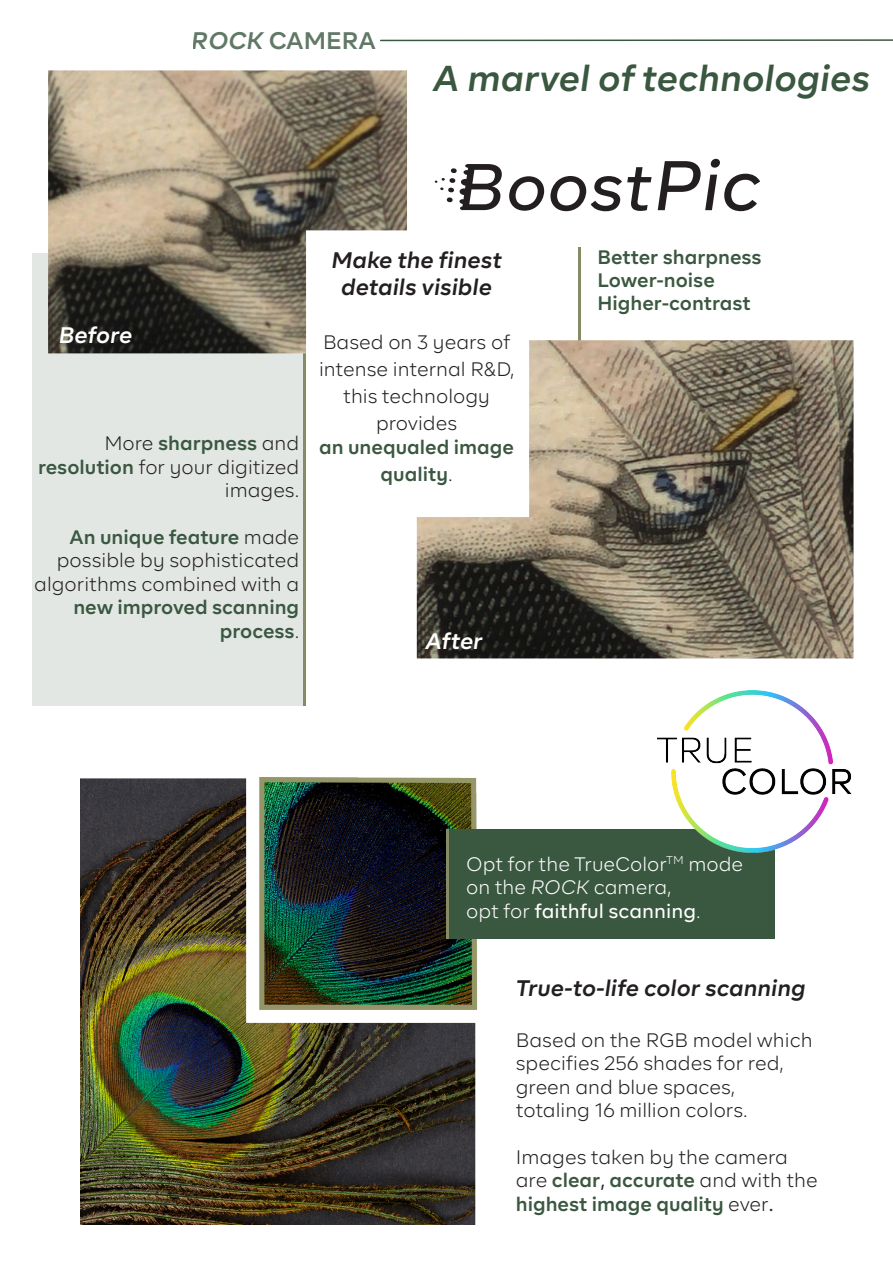
<style>
.page{position:relative;width:893px;height:1263px;background:#fff}
.page>*{position:absolute;margin:0;border:0;box-sizing:border-box;transform-origin:0 0}
.t1{font:italic 600 36px "BR Firma";color:#3a5740}
.t2{font:600 24px "BR Firma";color:#3a5740}
.t3{font:italic 600 22.5px "BR Firma";color:#231f20}
.t4{font:italic 600 22.5px "BR Firma";letter-spacing:-.01em;color:#fff}
.t5{font:300 19.5px/23.4px "BR Firma";color:#231f20;text-align:right}
.t6{font:600 19.5px "BR Firma";color:#3a5740}
.t7{font:300 19.5px/23.4px "BR Firma";color:#fff}
.t8{font:500 19.5px "BR Firma";color:#fff}
.s1{font-style:italic}
.s2{font-weight:300;color:#231f20}
.s3{font-weight:600;color:#3a5740}
.s4{font-weight:300}
.s5{font-weight:400}
.s6{font-weight:400;color:#231f20}
</style>
<div class="page">
<div style="left:33px;top:253px;width:273px;height:453px;background:#e3e7e4"></div>
<svg style="left:658px;top:159px;width:102px;height:52px"></svg>
<svg style="left:509px;top:176px;width:35px;height:35px"></svg>
<svg style="left:550px;top:167px;width:102px;height:44px"></svg>
<svg style="left:434px;top:164px;width:68px;height:47px"></svg>
<img style="left:80px;top:777px;width:432px;height:448px">
<div style="left:449px;top:829px;width:325px;height:109px;background:#3a5740"></div>
<hr style="left:447px;top:829px;width:2px;height:109px;background:#878b65">
<hr style="left:303px;top:318px;width:3px;height:388px;background:#878b65">
<hr style="left:579px;top:247px;width:2px;height:97px;background:#878b65">
<img style="left:48px;top:70px;width:359px;height:283px">
<img style="left:417px;top:340px;width:436px;height:318px">
<img style="left:657px;top:690px;width:195px;height:162px">
<hr style="left:381px;top:39px;width:512px;height:2px;background:#3a5740">
<p class="t2" style="left:192px;top:24px;width:185px"><span class="s1">ROCK</span> CAMERA</p>
<p class="t1" style="left:433px;top:54px;width:438px">A marvel of technologies</p>
<p class="t4" style="left:59px;top:320px;width:75px">Before</p>
<p class="t6" style="left:104px;top:431px;width:196px"><span class="s2">More</span> sharpness <span class="s2">and</span></p>
<p class="t5" style="left:38px;top:455px;width:263px"><span class="s3">resolution</span> for your digitized images.</p>
<p class="t5" style="left:34px;top:525px;width:267px"><span class="s3">An unique feature</span> made possible by sophisticated algorithms combined with a <span class="s3">new improved scanning</span></p>
<p class="t6" style="left:220px;top:618px;width:81px">process<span class="s2">.</span></p>
<p class="t3" style="left:331px;top:245px;width:172px">Make the finest</p>
<p class="t3" style="left:341px;top:272px;width:152px">details visible</p>
<p class="t5" style="left:319px;top:329px;width:197px;line-height:27px;text-align:center">Based on 3 years of intense internal R&amp;D, this technology</p>
<p class="t5" style="left:376px;top:411px;width:83px">provides</p>
<p class="t6" style="left:319px;top:434px;width:196px">an unequaled image</p>
<p class="t6" style="left:381px;top:461px;width:74px">quality<span class="s2">.</span></p>
<p class="t4" style="left:426px;top:626px;width:59px">After</p>
<p class="t6" style="left:597px;top:244px;width:166px">Better sharpness</p>
<p class="t6" style="left:597px;top:267px;width:119px">Lower-noise</p>
<p class="t6" style="left:597px;top:291px;width:155px">Higher-contrast</p>
<p class="t7" style="left:466px;top:852px;width:278px">Opt for the TrueColor<sup>TM</sup> mode on the <span class="s1">ROCK</span> camera,</p>
<p class="t8" style="left:466px;top:898px;width:236px"><span class="s4">opt for</span> faithful scanning<span class="s4">.</span></p>
<p class="t3" style="left:516px;top:972px;width:292px">True-to-life color scanning</p>
<p class="t5" style="left:516px;top:1028px;width:298px">Based on the RGB model which</p>
<p class="t5" style="left:516px;top:1051px;width:269px;text-align:left">specifies 256 shades for red, green and blue spaces,</p>
<p class="t5" style="left:516px;top:1098px;width:233px">totaling 16 million colors.</p>
<p class="t5" style="left:516px;top:1145px;width:304px;text-align:left">Images taken by the camera are <span class="s3">clear</span><span class="s5">,</span> <span class="s3">accurate</span> and with the</p>
<p class="t6" style="left:516px;top:1191px;width:259px">highest image quality <span class="s2">ever</span><span class="s6">.</span></p>
</div>
